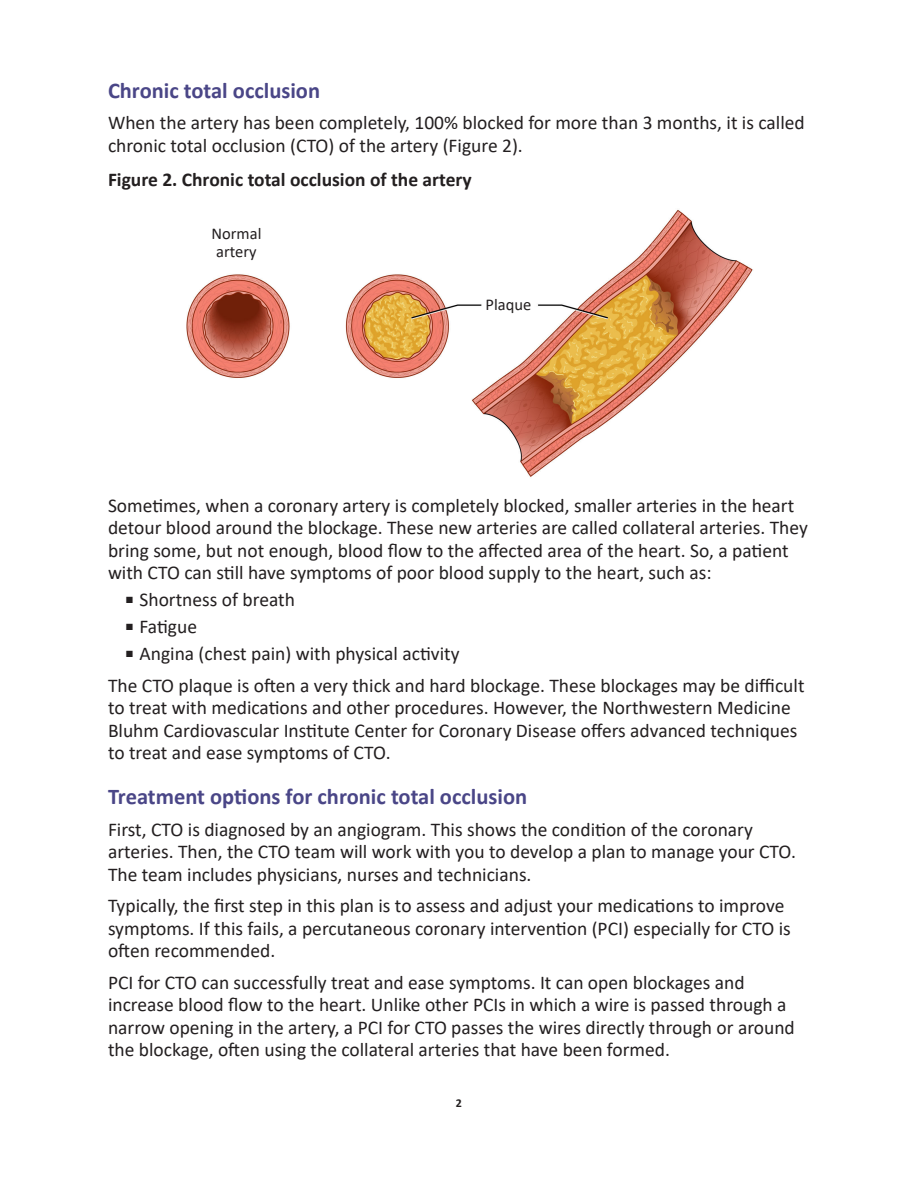
<style>
.page{position:relative;width:918px;height:1188px;background:#fff}
.page>*{position:absolute;margin:0;border:0;box-sizing:border-box;transform-origin:0 0}
.subheading_INDENT{font:700 22.5px "Calibri";color:#4a4687}
.text{font:19.5px/22.5px "Calibri";color:#231f20}
.text_INDENT{font:19.5px/22.5px "Calibri";color:#231f20}
.t1{font:700 19.5px "Calibri";color:#231f20}
.description{font:16.5px/18px "Calibri";color:#231f20}
.t2{font:700 12px "Calibri";color:#231f20}
</style>
<div class="page">
<img style="left:186px;top:209px;width:567px;height:268px">
<p class="subheading_INDENT" style="left:108px;top:74px;width:214px">Chronic total occlusion</p>
<p class="text_INDENT" style="left:108px;top:111px;width:698px">When the artery has been completely, 100% blocked for more than 3 months, it is called chronic total occlusion (CTO) of the artery (Figure 2).</p>
<p class="t1" style="left:108px;top:166px;width:365px">Figure 2. Chronic total occlusion of the artery</p>
<p class="description" style="left:212px;top:224px;width:51px">Normal artery</p>
<p class="description" style="left:486px;top:295px;width:47px">Plaque</p>
<p class="text" style="left:108px;top:494px;width:701px">Sometimes, when a coronary artery is completely blocked, smaller arteries in the heart detour blood around the blockage. These new arteries are called collateral arteries. They bring some, but not enough, blood flow to the affected area of the heart. So, a patient with CTO can still have symptoms of poor blood supply to the heart, such as:</p>
<p class="text" style="left:126px;top:588px;width:170px">■ Shortness of breath</p>
<p class="text" style="left:126px;top:615px;width:73px">■ Fatigue</p>
<p class="text" style="left:126px;top:642px;width:335px">■ Angina (chest pain) with physical activity</p>
<p class="text" style="left:108px;top:674px;width:698px">The CTO plaque is often a very thick and hard blockage. These blockages may be difficult to treat with medications and other procedures. However, the Northwestern Medicine Bluhm Cardiovascular Institute Center for Coronary Disease offers advanced techniques to treat and ease symptoms of CTO.</p>
<p class="subheading_INDENT" style="left:108px;top:781px;width:421px">Treatment options for chronic total occlusion</p>
<p class="text" style="left:108px;top:818px;width:690px">First, CTO is diagnosed by an angiogram. This shows the condition of the coronary arteries. Then, the CTO team will work with you to develop a plan to manage your CTO.<br>The team includes physicians, nurses and technicians.</p>
<p class="text" style="left:108px;top:894px;width:684px">Typically, the first step in this plan is to assess and adjust your medications to improve symptoms. If this fails, a percutaneous coronary intervention (PCI) especially for CTO is often recommended.</p>
<p class="text" style="left:108px;top:971px;width:688px">PCI for CTO can successfully treat and ease symptoms. It can open blockages and increase blood flow to the heart. Unlike other PCIs in which a wire is passed through a narrow opening in the artery, a PCI for CTO passes the wires directly through or around the blockage, often using the collateral arteries that have been formed.</p>
<p class="t2" style="left:456px;top:1094px;width:8px">2</p>
</div>
